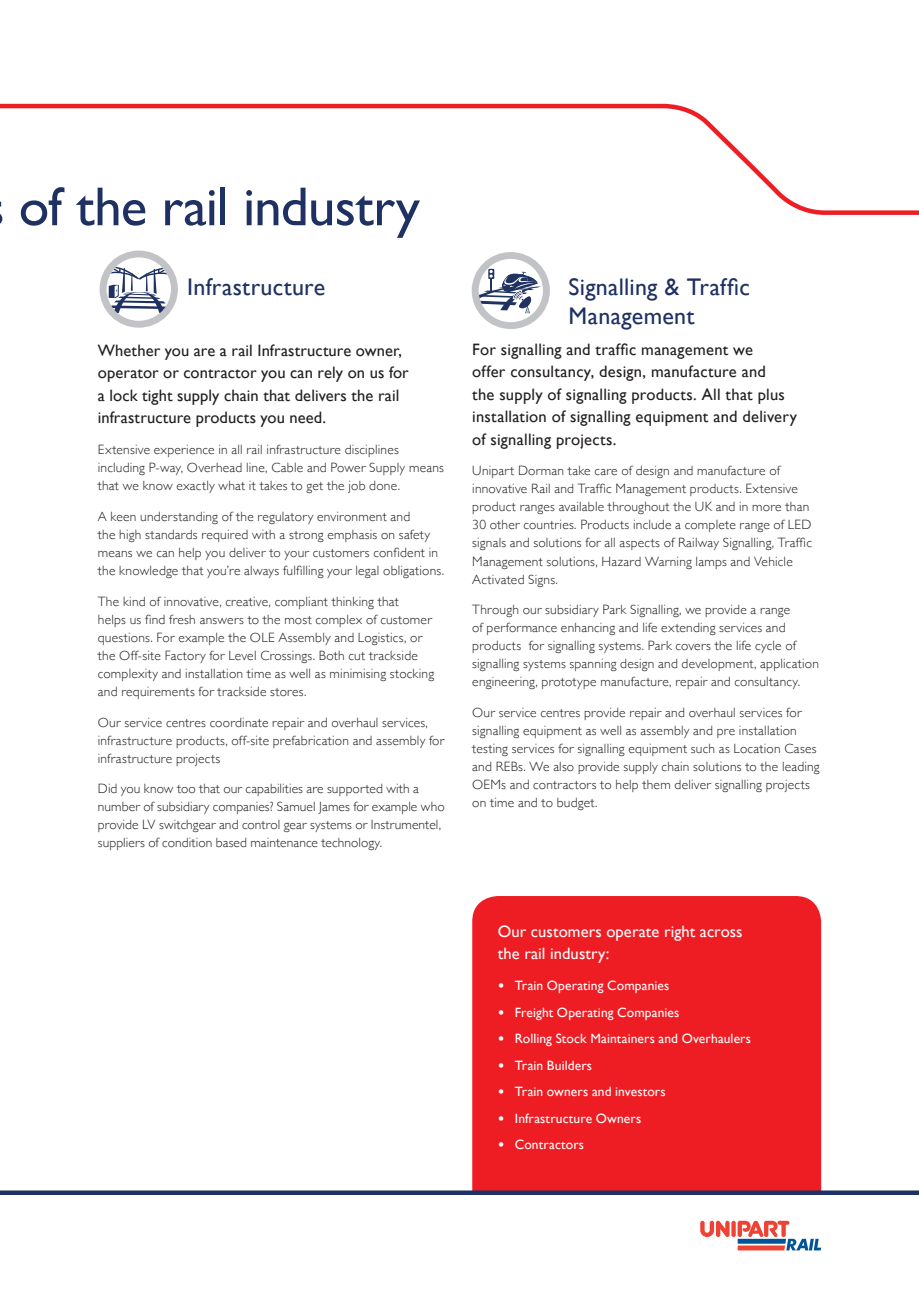
<style>
.page{position:relative;width:919px;height:1289px;background:#fff}
.page>*{position:absolute;margin:0;border:0;box-sizing:border-box;transform-origin:0 0}
.t1{font:55.05px "Gill Sans";letter-spacing:-.015em;color:#1f3162}
.Icon_Headers{font:24px/28.5px "Gill Sans";letter-spacing:.01em;color:#1f3162}
.Intro_Copy{font:16.5px/22.5px "Gill Sans";letter-spacing:.01em;color:#231f20}
.Intro_Copy-2{font:16.5px/22.5px "Gill Sans";letter-spacing:.005em;color:#fff}
.Body{font:300 13.5px/18px "Gill Sans";letter-spacing:.015em;color:#231f20}
.t2{font:13.5px "Gill Sans";letter-spacing:.01em;color:#fff}
.s1{font-weight:700}
</style>
<div class="page">
<div style="left:472px;top:896px;width:349px;height:294px;background:#ee1d23"></div>
<svg style="left:700px;top:1220px;width:121px;height:30px"></svg>
<svg style="left:0;top:1190px;width:918px;height:4px;background:#393f6a"></svg>
<svg style="left:0;top:103px;width:918px;height:112px"></svg>
<svg style="left:103px;top:254px;width:71px;height:70px"></svg>
<div style="left:100px;top:250px;width:78px;height:78px;border:7px solid #c2c3c6;border-radius:50%"></div>
<svg style="left:107px;top:264px;width:64px;height:49px"></svg>
<svg style="left:473px;top:255px;width:73px;height:71px"></svg>
<svg style="left:479px;top:270px;width:63px;height:43px"></svg>
<div style="left:471px;top:252px;width:79px;height:77px;border:7px solid #c2c3c6;border-radius:50%"></div>
<h1 class="t1" style="left:19px;top:174px;width:402px">of the rail industry</h1>
<p class="Icon_Headers" style="left:187px;top:272px;width:140px">Infrastructure</p>
<p class="Intro_Copy" style="left:98px;top:339px;width:312px">Whether you are a rail Infrastructure owner, operator or contractor you can rely on us for a lock tight supply chain that delivers the rail infrastructure products you need.</p>
<p class="Body" style="left:98px;top:440px;width:347px">Extensive experience in all rail infrastructure disciplines including P-way, Overhead line, Cable and Power Supply means that we know exactly what it takes to get the job done.</p>
<p class="Body" style="left:98px;top:507px;width:348px">A keen understanding of the regulatory environment and<br>the high standards required with a strong emphasis on safety means we can help you deliver to your customers confident in the knowledge that you’re always fulfilling your legal obligations.</p>
<p class="Body" style="left:98px;top:591px;width:338px">The kind of innovative, creative, compliant thinking that<br>helps us find fresh answers to the most complex of customer questions. For example the OLE Assembly and Logistics, or the Off-site Factory for Level Crossings. Both cut trackside complexity and installation time as well as minimising stocking and requirements for trackside stores.</p>
<p class="Body" style="left:98px;top:712px;width:348px">Our service centres coordinate repair and overhaul services, infrastructure products, off-site prefabrication and assembly for infrastructure projects</p>
<p class="Body" style="left:98px;top:779px;width:348px">Did you know too that our capabilities are supported with a number of subsidiary companies? Samuel James for example who provide LV switchgear and control gear systems or Instrumentel, suppliers of condition based maintenance technology.</p>
<p class="Icon_Headers" style="left:568px;top:272px;width:183px">Signalling &amp; Traffic<br>Management</p>
<p class="Intro_Copy" style="left:472px;top:337px;width:326px">For signalling and traffic management we<br>offer consultancy, design, manufacture and<br>the supply of signalling products. All that plus installation of signalling equipment and delivery of signalling projects.</p>
<p class="Body" style="left:472px;top:461px;width:341px">Unipart Dorman take care of design and manufacture of innovative Rail and Traffic Management products. Extensive product ranges available throughout the UK and in more than 30 other countries. Products include a complete range of LED signals and solutions for all aspects of Railway Signalling, Traffic Management solutions, Hazard Warning lamps and Vehicle Activated Signs.</p>
<p class="Body" style="left:472px;top:600px;width:348px">Through our subsidiary Park Signalling, we provide a range<br>of performance enhancing and life extending services and products for signalling systems. Park covers the life cycle of signalling systems spanning design and development, application engineering, prototype manufacture, repair and consultancy.</p>
<p class="Body" style="left:472px;top:703px;width:349px">Our service centres provide repair and overhaul services for signalling equipment as well as assembly and pre installation testing services for signalling equipment such as Location Cases and REBs. We also provide supply chain solutions to the leading OEMs and contractors to help them deliver signalling projects on time and to budget.</p>
<p class="Intro_Copy-2" style="left:497px;top:919px;width:246px">Our customers operate right across the rail industry:</p>
<p class="t2" style="left:497px;top:977px;width:173px"><span class="s1">•</span> Train Operating Companies</p>
<p class="t2" style="left:497px;top:1004px;width:183px"><span class="s1">•</span> Freight Operating Companies</p>
<p class="t2" style="left:497px;top:1030px;width:255px"><span class="s1">•</span> Rolling Stock Maintainers and Overhaulers</p>
<p class="t2" style="left:497px;top:1057px;width:96px"><span class="s1">•</span> Train Builders</p>
<p class="t2" style="left:497px;top:1083px;width:169px"><span class="s1">•</span> Train owners and investors</p>
<p class="t2" style="left:497px;top:1110px;width:145px"><span class="s1">•</span> Infrastructure Owners</p>
<p class="t2" style="left:497px;top:1136px;width:88px"><span class="s1">•</span> Contractors</p>
</div>
